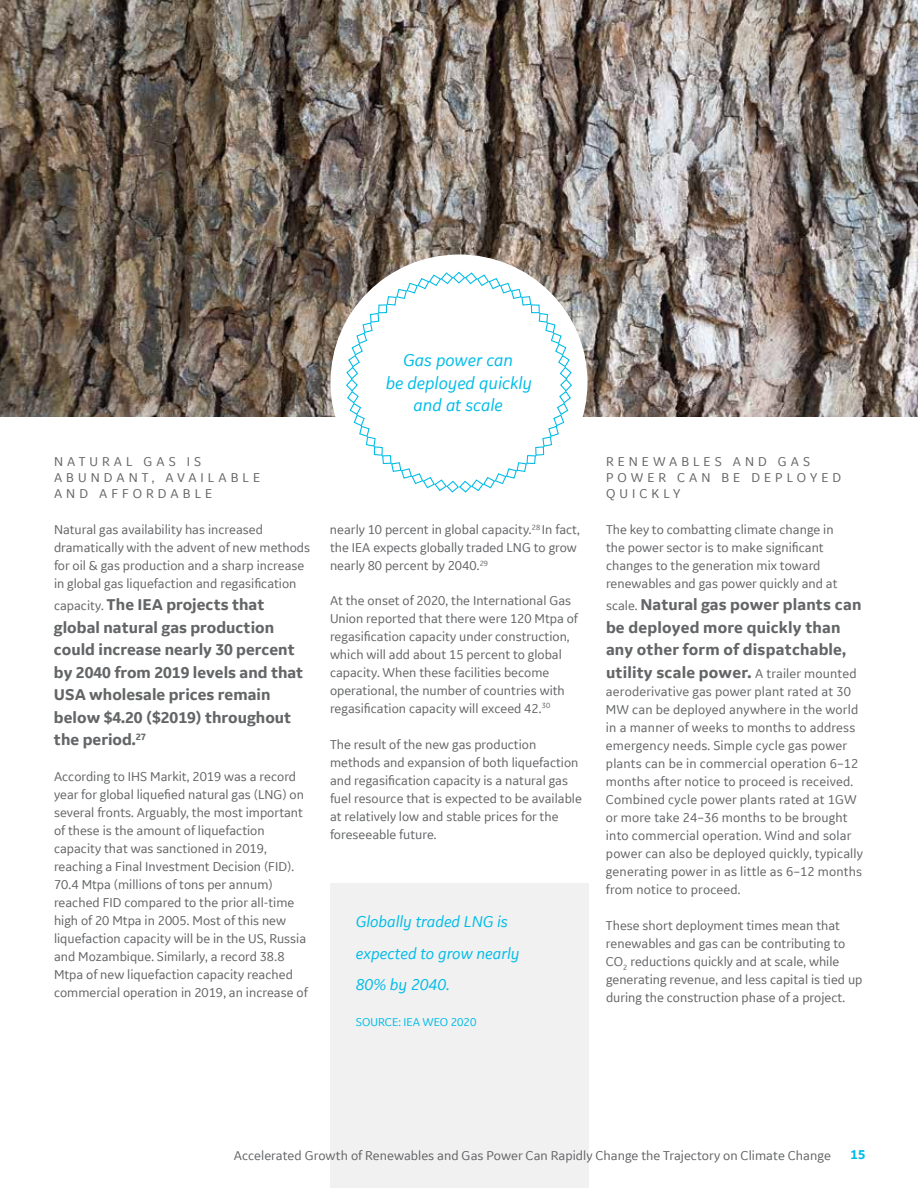
<style>
.page{position:relative;width:918px;height:1188px;background:#fff}
.page>*{position:absolute;margin:0;border:0;box-sizing:border-box;transform-origin:0 0}
.t1{font:italic 18px/22.5px "GE Inspira Sans";color:#00bce7;text-align:center}
.t2{font:700 16.5px/22.5px "GE Inspira Sans";color:#636566}
.t3{font:italic 16.5px/31.5px "GE Inspira Sans";color:#00bce7}
.t4{font:13.5px/18px "GE Inspira Sans";color:#636466}
.t5{font:13.5px/16.2px "GE Inspira Sans";letter-spacing:.3em;color:#636466}
.t6{font:700 13.5px "GE Inspira Sans";color:#00bce7}
.t7{font:12px "GE Inspira Sans";color:#00bce7}
.s1{font-weight:400;font-size:13.5px;color:#636466}
</style>
<div class="page">
<div style="left:330px;top:883px;width:258px;height:305px;background:#f1f1f1"></div>
<img style="left:0;top:0;width:918px;height:417px">
<div style="left:330px;top:255px;width:258px;height:255px;background:#fff;border-radius:50%"></div>
<div style="left:531px;top:304px;width:9px;height:9px;border:1px solid #00bce7"></div>
<svg style="left:386px;top:271px;width:146px;height:35px"></svg>
<div style="left:378px;top:304px;width:9px;height:9px;border:1px solid #00bce7"></div>
<svg style="left:345px;top:312px;width:228px;height:181px"></svg>
<p class="t5" style="left:54px;top:453px;width:208px">NATURAL GAS IS<br>ABUNDANT, AVAILABLE<br>AND AFFORDABLE</p>
<p class="t4" style="left:54px;top:520px;width:258px">Natural gas availability has increased dramatically with the advent of new methods for oil &amp; gas production and a sharp increase in global gas liquefaction and regasification</p>
<p class="t2" style="left:54px;top:593px;width:251px"><span class="s1">capacity.</span> The IEA projects that global natural gas production could increase nearly 30 percent by 2040 from 2019 levels and that<br>USA wholesale prices remain below $4.20 ($2019) throughout the period.<sup>27</sup></p>
<p class="t4" style="left:54px;top:768px;width:255px">According to IHS Markit, 2019 was a record year for global liquefied natural gas (LNG) on several fronts. Arguably, the most important of these is the amount of liquefaction capacity that was sanctioned in 2019, reaching a Final Investment Decision (FID).<br>70.4 Mtpa (millions of tons per annum) reached FID compared to the prior all-time high of 20 Mtpa in 2005. Most of this new liquefaction capacity will be in the US, Russia and Mozambique. Similarly, a record 38.8<br>Mtpa of new liquefaction capacity reached commercial operation in 2019, an increase of</p>
<h1 class="t1" style="left:386px;top:349px;width:148px">Gas power can<br>be deployed quickly and at scale</h1>
<p class="t4" style="left:330px;top:520px;width:252px">nearly 10 percent in global capacity.<sup>28</sup> In fact, the IEA expects globally traded LNG to grow nearly 80 percent by 2040.<sup>29</sup></p>
<p class="t4" style="left:330px;top:591px;width:249px">At the onset of 2020, the International Gas Union reported that there were 120 Mtpa of regasification capacity under construction, which will add about 15 percent to global capacity. When these facilities become operational, the number of countries with regasification capacity will exceed 42.<sup>30</sup></p>
<p class="t4" style="left:330px;top:735px;width:253px">The result of the new gas production methods and expansion of both liquefaction and regasification capacity is a natural gas fuel resource that is expected to be available at relatively low and stable prices for the foreseeable future.</p>
<p class="t3" style="left:356px;top:906px;width:165px">Globally traded LNG is expected to grow nearly<br>80% by 2040.</p>
<p class="t7" style="left:356px;top:1015px;width:122px">SOURCE: IEA WEO 2020</p>
<p class="t5" style="left:606px;top:453px;width:237px">RENEWABLES AND GAS<br>POWER CAN BE DEPLOYED<br>QUICKLY</p>
<p class="t4" style="left:606px;top:520px;width:233px">The key to combatting climate change in the power sector is to make significant changes to the generation mix toward renewables and gas power quickly and at</p>
<p class="t2" style="left:606px;top:593px;width:257px"><span class="s1">scale.</span> Natural gas power plants can be deployed more quickly than any other form of dispatchable, utility scale power. <span class="s1">A trailer mounted</span></p>
<p class="t4" style="left:606px;top:682px;width:259px">aeroderivative gas power plant rated at 30<br>MW can be deployed anywhere in the world in a manner of weeks to months to address emergency needs. Simple cycle gas power plants can be in commercial operation 6–12 months after notice to proceed is received.<br>Combined cycle power plants rated at 1GW or more take 24–36 months to be brought into commercial operation. Wind and solar power can also be deployed quickly, typically generating power in as little as 6–12 months from notice to proceed.</p>
<p class="t4" style="left:606px;top:916px;width:258px">These short deployment times mean that renewables and gas can be contributing to CO<sub>2</sub> reductions quickly and at scale, while generating revenue, and less capital is tied up during the construction phase of a project.</p>
<p class="t4" style="left:234px;top:1146px;width:599px">Accelerated Growth of Renewables and Gas Power Can Rapidly Change the Trajectory on Climate Change</p>
<p class="t6" style="left:851px;top:1146px;width:16px">15</p>
</div>
